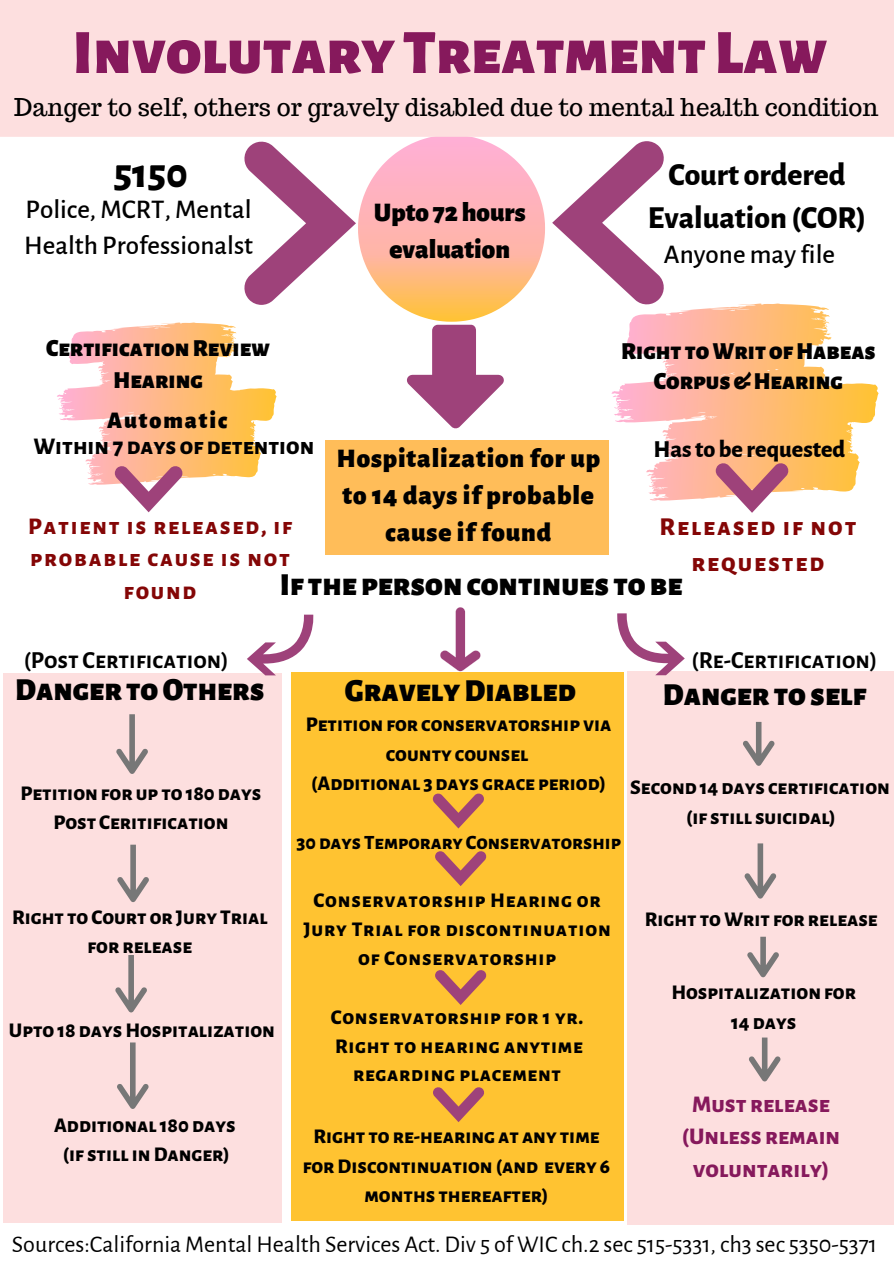
<style>
.page{position:relative;width:894px;height:1264px;background:#fff}
.page>*{position:absolute;margin:0;border:0;box-sizing:border-box;transform-origin:0 0}
.t1{font:900 63px "Alegreya Sans SC";color:#86195c}
.t2{font:800 42px "Alegreya Sans SC";color:#000}
.t3{font:900 31.5px "Alegreya Sans SC";color:#000}
.t4{font:800 31.5px/43.5px "Alegreya Sans";color:#000;text-align:center}
.t5{font:500 27px/35.7px "Alegreya Sans";color:#000}
.t6{font:900 27px/37.2px "Alegreya Sans";letter-spacing:.035em;color:#000;text-align:center}
.t7{font:900 27px/37.2px "Alegreya Sans";color:#000;text-align:center}
.t8{font:800 25.95px/35.7px "Alegreya Sans SC";letter-spacing:.075em;color:#840606;text-align:center}
.t9{font:24px "Alegreya Sans";color:#000}
.t10{font:24px "Trocchi";color:#000}
.t11{font:900 24px/32.7px "Alegreya Sans SC";color:#000;text-align:center}
.t12{font:800 24px/32.7px "Alegreya Sans SC";letter-spacing:.075em;color:#840606;text-align:center}
.t13{font:700 24px "Alegreya Sans SC";color:#000}
.t14{font:800 24px/32.7px "Alegreya Sans SC";color:#86195c;text-align:center}
.t15{font:800 24px "Alegreya Sans SC";color:#000}
.t16{font:800 24px "Alegreya Sans";color:#000}
.t17{font:900 24px "Alegreya Sans";letter-spacing:.08em;color:#000}
.t18{font:800 21px/29.2px "Alegreya Sans SC";color:#000;text-align:center}
.t19{font:800 21px/29.2px "Alegreya Sans SC";letter-spacing:.04em;color:#000;text-align:center}
.t20{font:800 21px/28.5px "Alegreya Sans SC";letter-spacing:.035em;color:#000;text-align:center}
.t21{font:800 20.4px "Alegreya Sans SC";color:#000}
</style>
<div class="page">
<div style="left:291px;top:672px;width:332px;height:549px;background:#ffc331"></div>
<svg style="left:611px;top:303px;width:267px;height:197px"></svg>
<div style="left:325px;top:440px;width:283px;height:115px;background:#ffbd59"></div>
<svg style="left:440px;top:607px;width:40px;height:64px"></svg>
<div style="left:3px;top:672px;width:278px;height:550px;background:#fddfdf"></div>
<div style="left:627px;top:671px;width:266px;height:553px;background:#fddfdf"></div>
<svg style="left:743px;top:722px;width:31px;height:43px"></svg>
<svg style="left:744px;top:843px;width:32px;height:55px"></svg>
<svg style="left:747px;top:936px;width:32px;height:41px"></svg>
<svg style="left:749px;top:1037px;width:31px;height:44px"></svg>
<svg style="left:116px;top:714px;width:32px;height:60px"></svg>
<svg style="left:117px;top:844px;width:32px;height:58px"></svg>
<svg style="left:552px;top:141px;width:111px;height:164px"></svg>
<div style="left:0;top:0;width:893px;height:137px;background:#fddfdf"></div>
<svg style="left:57px;top:135px;width:488px;height:377px"></svg>
<svg style="left:715px;top:463px;width:73px;height:50px"></svg>
<svg style="left:247px;top:614px;width:66px;height:61px"></svg>
<svg style="left:617px;top:613px;width:67px;height:62px"></svg>
<svg style="left:115px;top:955px;width:32px;height:57px"></svg>
<svg style="left:117px;top:1042px;width:32px;height:66px"></svg>
<svg style="left:433px;top:793px;width:51px;height:35px"></svg>
<svg style="left:435px;top:851px;width:51px;height:35px"></svg>
<svg style="left:435px;top:970px;width:51px;height:35px"></svg>
<svg style="left:433px;top:1087px;width:51px;height:35px"></svg>
<h1 class="t1" style="left:72px;top:16px;width:755px">Involutary Treatment Law</h1>
<p class="t10" style="left:14px;top:91px;width:865px">Danger to self, others or gravely disabled due to mental health condition</p>
<h2 class="t2" style="left:114px;top:149px;width:76px">5150</h2>
<p class="t5" style="left:24px;top:192px;width:230px">Police, MCRT, Mental<br>Health Professionalst</p>
<p class="t11" style="left:46px;top:332px;width:225px">CertificationReview<br>Hearing</p>
<p class="t17" style="left:107px;top:406px;width:122px">Automatic</p>
<p class="t7" style="left:374px;top:194px;width:153px">Upto 72hours evaluation</p>
<h3 class="t4" style="left:647px;top:153px;width:219px">Court ordered<br>Evaluation (COR)</h3>
<p class="t5" style="left:663px;top:237px;width:173px">Anyone may file</p>
<p class="t11" style="left:621px;top:337px;width:256px;line-height:29.7px">Right toWritofHabeas<br>Corpus&amp;Hearing</p>
<p class="t15" style="left:33px;top:432px;width:282px">Within7 days of detention</p>
<p class="t16" style="left:653px;top:435px;width:193px">Hasto be requested</p>
<p class="t6" style="left:336px;top:440px;width:265px">Hospitalization for up to 14 days if probable cause if found</p>
<p class="t12" style="left:28px;top:510px;width:265px">Patient is released, if probable cause is not found</p>
<p class="t8" style="left:659px;top:509px;width:198px">Released if not requested</p>
<h3 class="t3" style="left:280px;top:567px;width:404px">If the personcontinues tobe</h3>
<p class="t13" style="left:24px;top:646px;width:206px">(Post Certification)</p>
<p class="t13" style="left:691px;top:646px;width:187px">(Re-Certification)</p>
<h3 class="t3" style="left:15px;top:671px;width:251px">DangertoOthers</h3>
<h3 class="t3" style="left:345px;top:672px;width:232px">GravelyDiabled</h3>
<h3 class="t3" style="left:662px;top:676px;width:205px">Dangertoself</h3>
<p class="t18" style="left:20px;top:779px;width:242px">Petitionfor up to 180 days<br>Post Ceritification</p>
<p class="t18" style="left:12px;top:902px;width:257px">Right to Court or Jury Trial for release</p>
<p class="t18" style="left:9px;top:1016px;width:268px">Upto 18 days Hospitalization</p>
<p class="t18" style="left:54px;top:1111px;width:183px">Additional180 days (if stillinDanger)</p>
<p class="t18" style="left:306px;top:710px;width:307px">Petitionfor conservatorship via county counsel<br>(Additional 3 days grace period)</p>
<p class="t21" style="left:296px;top:830px;width:326px">30 days Temporary Conservatorship</p>
<p class="t18" style="left:630px;top:773px;width:261px">Second 14 days certification (if still suicidal)</p>
<p class="t19" style="left:303px;top:885px;width:309px">Conservatorship Hearing or<br>Jury Trial for discontinuation of Conservatorship</p>
<p class="t20" style="left:331px;top:1003px;width:254px">Conservatorship for 1 yr.<br>Right to hearing anytime regarding placement</p>
<p class="t18" style="left:302px;top:1122px;width:309px">Right to re-hearing at any time forDiscontinuation(and every 6 months thereafter)</p>
<p class="t18" style="left:644px;top:904px;width:234px">Right toWrit for release</p>
<p class="t18" style="left:671px;top:978px;width:186px">Hospitalizationfor<br>14 days</p>
<p class="t14" style="left:681px;top:1088px;width:160px">Must release (Unless remain voluntarily)</p>
<p class="t9" style="left:12px;top:1229px;width:866px">Sources:California Mental Health Services Act. Div 5 of WIC ch.2 sec 515-5331, ch3 sec 5350-5371</p>
</div>
